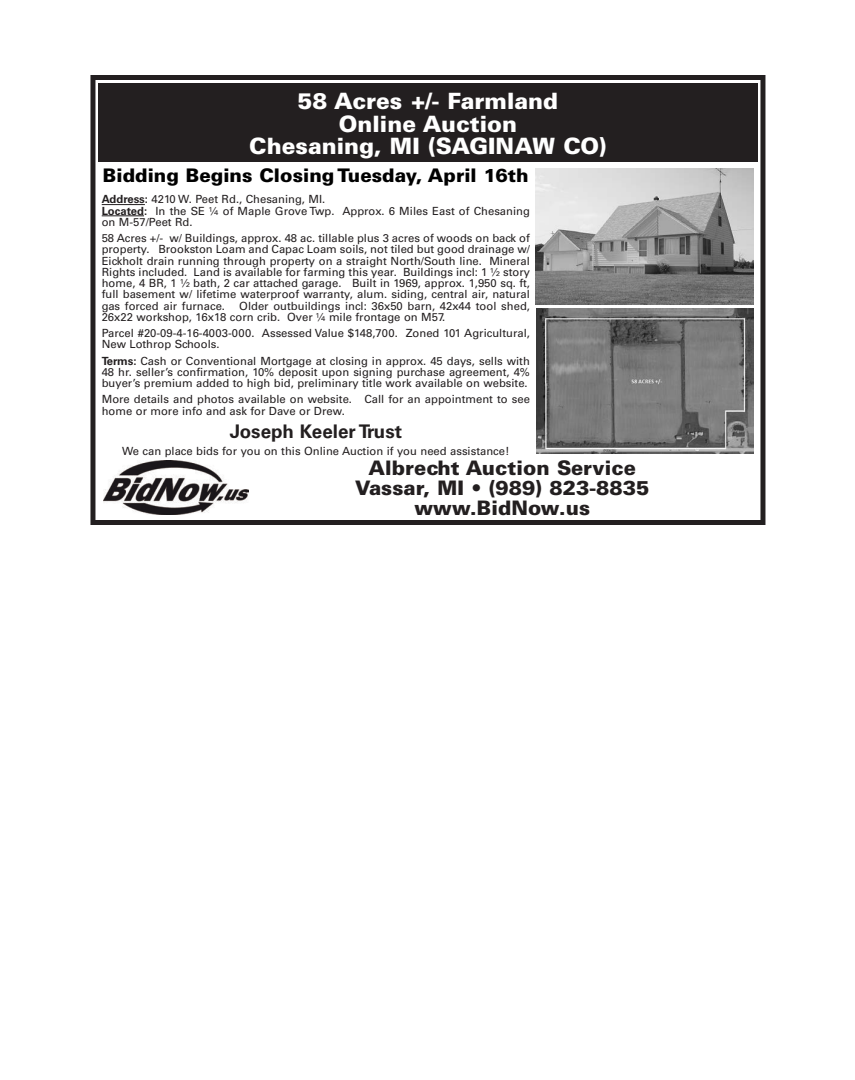
<style>
.page{position:relative;width:855px;height:1080px;background:#fff}
.page>*{position:absolute;margin:0;border:0;box-sizing:border-box;transform-origin:0 0}
.t1{font:900 22.5px/22.5px "Univers";color:#fff;text-align:center}
.t2{font:900 20px/20px "Univers";color:#231f20;text-align:center}
.t3{font:900 18.75px "Univers";color:#000}
.t4{font:700 18.75px "Univers";color:#231f20}
.t5{font:11.25px/11.2px "Univers";color:#231f20}
.s1{font-weight:700}
</style>
<div class="page">
<div style="left:90px;top:75px;width:675px;height:450px;border:5px solid #231f20"></div>
<div style="left:98px;top:83px;width:660px;height:79px;background:#231f20"></div>
<hr style="left:102px;top:204px;width:43px;height:1px;background:#231f20">
<hr style="left:102px;top:216px;width:42px;height:1px;background:#231f20">
<img style="left:104px;top:460px;width:144px;height:55px">
<img style="left:536px;top:168px;width:218px;height:136px">
<img style="left:536px;top:308px;width:218px;height:146px">
<p class="t1" style="left:249px;top:90px;width:359px">58 Acres +/- Farmland<br>Online Auction<br>Chesaning, MI (SAGINAW CO)</p>
<p class="t3" style="left:103px;top:164px;width:427px">Bidding Begins Closing Tuesday, April 16th</p>
<p class="t5" style="left:102px;top:194px;width:430px"><span class="s1">Address:</span> 4210 W. Peet Rd., Chesaning, MI.<br><span class="s1">Located:</span> In the SE ¼ of Maple Grove Twp. Approx. 6 Miles East of Chesaning on M-57/Peet Rd.</p>
<p class="t5" style="left:102px;top:233px;width:430px;text-align:justify">58 Acres +/- w/ Buildings, approx. 48 ac. tillable plus 3 acres of woods on back of property. Brookston Loam and Capac Loam soils, not tiled but good drainage w/ Eickholt drain running through property on a straight North/South line. Mineral Rights included. Land is available for farming this year. Buildings incl: 1 ½ story home, 4 BR, 1 ½ bath, 2 car attached garage. Built in 1969, approx. 1,950 sq. ft, full basement w/ lifetime waterproof warranty, alum. siding, central air, natural gas forced air furnace.</p>
<p class="t5" style="left:102px;top:300px;width:430px;text-indent:138px">Older outbuildings incl: 36x50 barn, 42x44 tool shed,<br>26x22 workshop, 16x18 corn crib. Over ¼ mile frontage on M57.</p>
<p class="t5" style="left:102px;top:328px;width:430px">Parcel #20-09-4-16-4003-000. Assessed Value $148,700. Zoned 101 Agricultural,<br>New Lothrop Schools.</p>
<p class="t5" style="left:102px;top:355px;width:430px;text-align:justify"><span class="s1">Terms:</span> Cash or Conventional Mortgage at closing in approx. 45 days, sells with 48 hr. seller’s confirmation, 10% deposit upon signing purchase agreement, 4% buyer’s premium added to high bid, preliminary title work available on website.</p>
<p class="t5" style="left:102px;top:394px;width:430px">More details and photos available on website. Call for an appointment to see home or more info and ask for Dave or Drew.</p>
<p class="t4" style="left:230px;top:421px;width:174px">Joseph Keeler Trust</p>
<p class="t5" style="left:122px;top:445px;width:389px">We can place bids for you on this Online Auction if you need assistance!</p>
<p class="t2" style="left:355px;top:458px;width:296px">Albrecht Auction Service<br>Vassar, MI • (989) 823-8835 www.BidNow.us</p>
</div>
